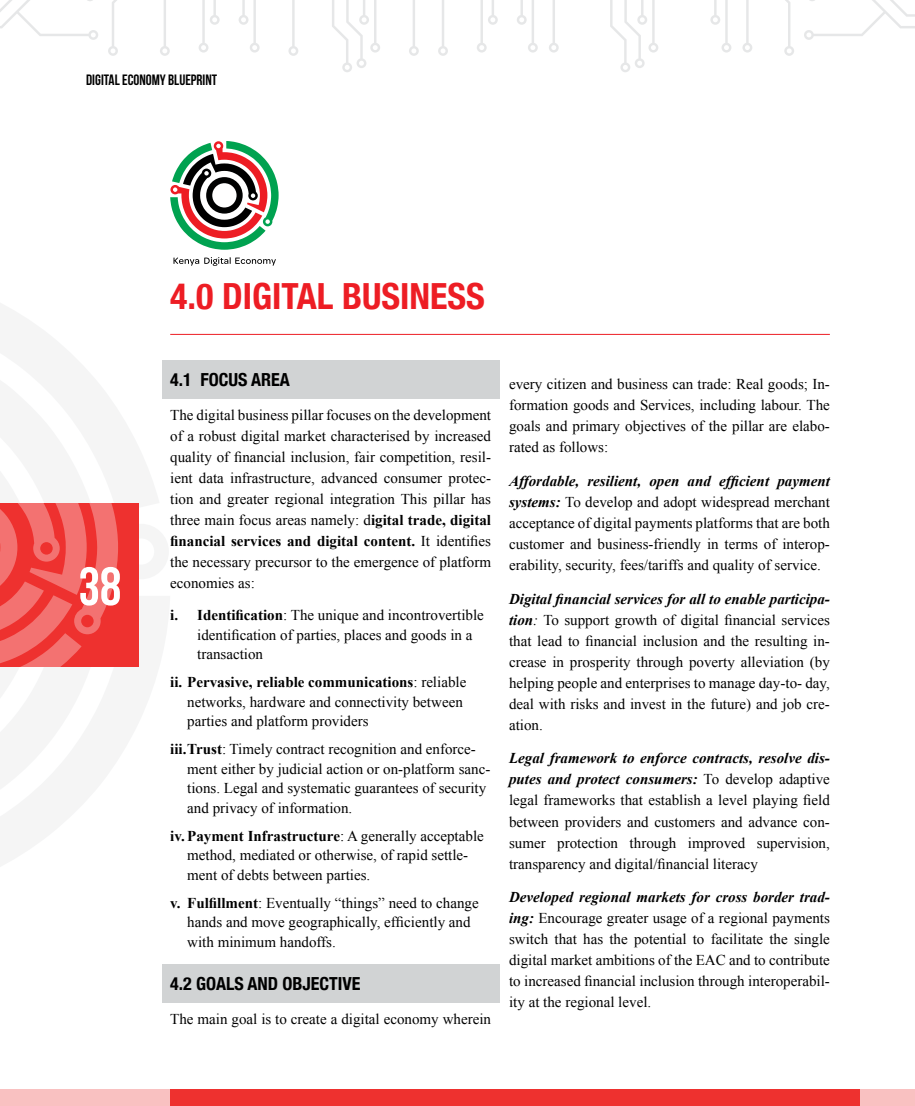
<style>
.page{position:relative;width:915px;height:1106px;background:#fff}
.page>*{position:absolute;margin:0;border:0;box-sizing:border-box;transform-origin:0 0}
.t1{font:700 54px "Bebas Neue";color:#fff}
.t2{font:700 condensed 36px "Helvetica Neue";color:#ed1d24}
.t3{font:700 condensed 18px "Helvetica Neue";color:#000}
.t4{font:15px/21px "Times New Roman";color:#000;text-align:justify}
.t5{font:15px "Bebas Neue";color:#000}
.s1{font-weight:700}
.s2{font-weight:700;font-style:italic}
.s3{font-style:italic}
</style>
<div class="page">
<svg style="left:0;top:0;width:914px;height:72px"></svg>
<hr style="left:170px;top:334px;width:659px;height:1px;background:#ed1d24">
<div style="left:162px;top:360px;width:337px;height:38px;background:#d1d3d4"></div>
<div style="left:162px;top:964px;width:337px;height:38px;background:#d1d3d4"></div>
<svg style="left:173px;top:257px;width:103px;height:9px"></svg>
<svg style="left:170px;top:141px;width:108px;height:109px"></svg>
<svg style="left:0;top:503px;width:139px;height:164px;background:#f04f4d"></svg>
<svg style="left:914px;top:1089px;width:1px;height:17px"></svg>
<div style="left:0;top:1089px;width:914px;height:17px;background:#f9c1c1"></div>
<div style="left:170px;top:1089px;width:689px;height:17px;background:#ee312f"></div>
<p class="t5" style="left:86px;top:71px;width:132px">DIGITAL ECONOMY BLUEPRINT</p>
<h1 class="t1" style="left:78px;top:557px;width:44px">38</h1>
<h2 class="t2" style="left:170px;top:266px;width:316px">4.0 DIGITAL BUSINESS</h2>
<p class="t3" style="left:170px;top:365px;width:121px">4.1 FOCUS AREA</p>
<p class="t4" style="left:170px;top:404px;width:322px">The digital business pillar focuses on the development of a robust digital market characterised by increased quality of financial inclusion, fair competition, resil&shy;ient data infrastructure, advanced consumer protec&shy;tion and greater regional integration This pillar has three main focus areas namely: d<span class="s1">igital trade, digital financial services and digital content.</span> It identifies the necessary precursor to the emergence of platform economies as:</p>
<p class="t4" style="left:197px;top:605px;width:288px;line-height:19.5px;text-align:left;text-indent:-27px"><span class="s1">i. Identification</span>: The unique and incontrovertible identification of parties, places and goods in a transaction</p>
<p class="t4" style="left:187px;top:672px;width:280px;line-height:19.5px;text-align:left;text-indent:-17px"><span class="s1">ii. Pervasive, reliable communications</span>: reliable networks, hardware and connectivity between parties and platform providers</p>
<p class="t4" style="left:187px;top:739px;width:304px;line-height:19.5px;text-align:left;text-indent:-17px"><span class="s1">iii.Trust</span>: Timely contract recognition and enforce&shy;ment either by judicial action or on-platform sanc&shy;tions. Legal and systematic guarantees of security and privacy of information.</p>
<p class="t4" style="left:187px;top:825px;width:298px;line-height:19.5px;text-align:left;text-indent:-17px"><span class="s1">iv. Payment Infrastructure</span>: A generally acceptable method, mediated or otherwise, of rapid settle&shy;ment of debts between parties.</p>
<p class="t4" style="left:187px;top:892px;width:293px;line-height:19.5px;text-align:left;text-indent:-17px"><span class="s1">v. Fulfillment</span>: Eventually “things” need to change hands and move geographically, efficiently and with minimum handoffs.</p>
<p class="t3" style="left:170px;top:969px;width:192px">4.2 GOALS AND OBJECTIVE</p>
<p class="t4" style="left:170px;top:1008px;width:322px">The main goal is to create a digital economy wherein</p>
<p class="t4" style="left:509px;top:373px;width:322px">every citizen and business can trade: Real goods; In&shy;formation goods and Services, including labour. The goals and primary objectives of the pillar are elabo&shy;rated as follows:</p>
<p class="t4" style="left:509px;top:470px;width:322px"><span class="s2">Affordable, resilient, open and efficient payment systems:</span> To develop and adopt widespread merchant acceptance of digital payments platforms that are both customer and business-friendly in terms of interop&shy;erability, security, fees/tariffs and quality of service.</p>
<p class="t4" style="left:509px;top:588px;width:322px"><span class="s2">Digital financial services for all to enable participa&shy;tion</span><span class="s3">:</span> To support growth of digital financial services that lead to financial inclusion and the resulting in&shy;crease in prosperity through poverty alleviation (by helping people and enterprises to manage day-to- day, deal with risks and invest in the future) and job cre&shy;ation.</p>
<p class="t4" style="left:509px;top:747px;width:322px"><span class="s2">Legal framework to enforce contracts, resolve dis&shy;putes and protect consumers:</span> To develop adaptive legal frameworks that establish a level playing field between providers and customers and advance con&shy;sumer protection through improved supervision, transparency and digital/financial literacy</p>
<p class="t4" style="left:509px;top:886px;width:322px"><span class="s2">Developed regional markets for cross border trad&shy;ing:</span> Encourage greater usage of a regional payments switch that has the potential to facilitate the single digital market ambitions of the EAC and to contribute to increased financial inclusion through interoperabil&shy;ity at the regional level.</p>
</div>
